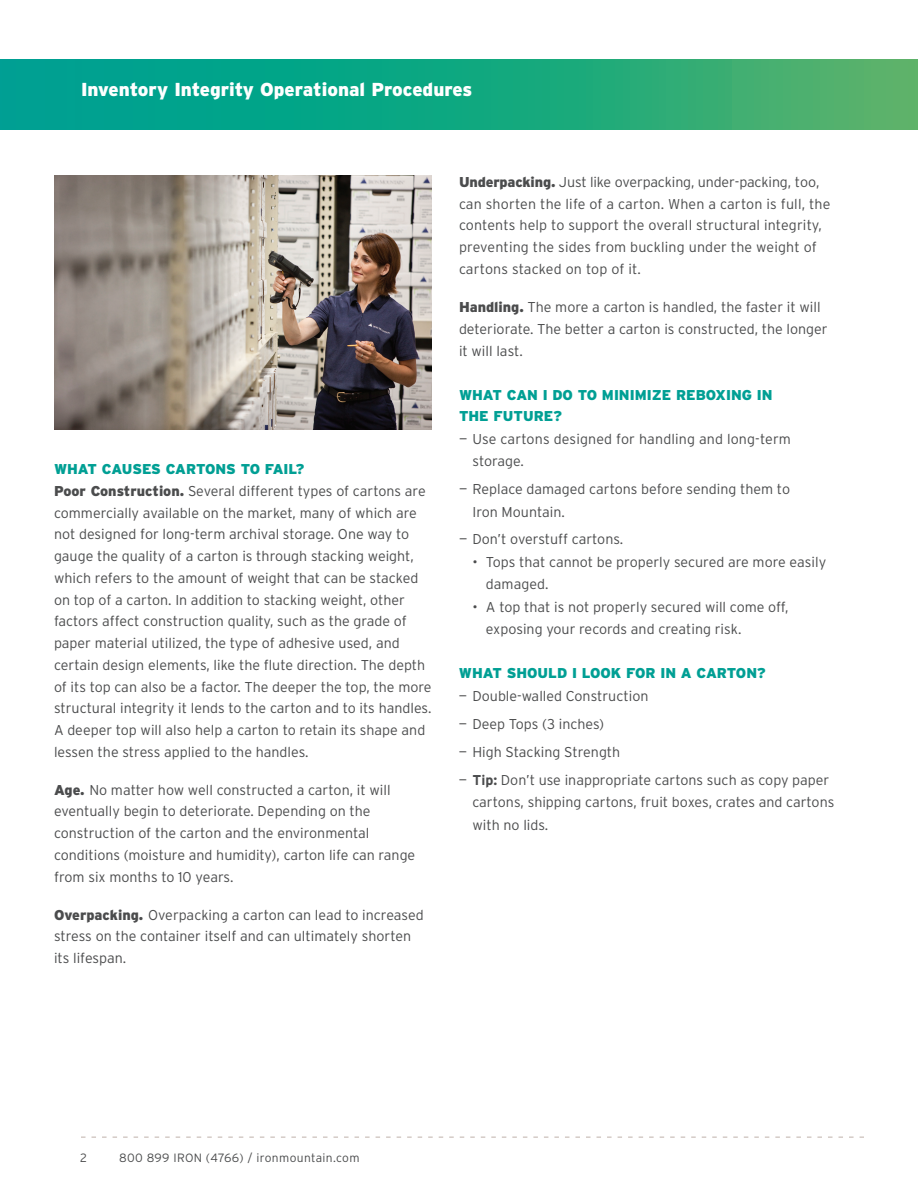
<style>
.page{position:relative;width:918px;height:1188px;background:#fff}
.page>*{position:absolute;margin:0;border:0;box-sizing:border-box;transform-origin:0 0}
.t1{font:900 18.75px "Interstate";color:#fff}
.t2{font:300 14.25px/21.8px "Interstate";color:#4b4c4d}
.t3{font:900 14.25px/21px "Interstate";color:#009f94}
.t4{font:300 12px "Interstate";letter-spacing:.03em;color:#4b4c4d}
.s1{font-weight:900;color:#009f94}
.s2{font-weight:900}
.s3{font-weight:700}
</style>
<div class="page">
<svg style="left:81px;top:1137px;width:783px;height:1px"></svg>
<svg style="left:0;top:59px;width:918px;height:70px;background:#1ba87f"></svg>
<img style="left:54px;top:176px;width:378px;height:254px">
<h1 class="t1" style="left:81px;top:79px;width:393px">INVENTORY INTEGRITY OPERATIONAL PROCEDURES</h1>
<p class="t2" style="left:54px;top:458px;width:379px"><span class="s1">WHAT CAUSES CARTONS TO FAIL?<br></span><span class="s2">POOR CONSTRUCTION.</span> Several different types of cartons are commercially available on the market, many of which are not designed for long-term archival storage. One way to gauge the quality of a carton is through stacking weight, which refers to the amount of weight that can be stacked on top of a carton. In addition to stacking weight, other factors affect construction quality, such as the grade of paper material utilized, the type of adhesive used, and certain design elements, like the flute direction. The depth of its top can also be a factor. The deeper the top, the more structural integrity it lends to the carton and to its handles.<br>A deeper top will also help a carton to retain its shape and lessen the stress applied to the handles.</p>
<p class="t2" style="left:54px;top:779px;width:363px"><span class="s2">AGE.</span> No matter how well constructed a carton, it will eventually begin to deteriorate. Depending on the construction of the carton and the environmental conditions (moisture and humidity), carton life can range from six months to 10 years.</p>
<p class="t2" style="left:54px;top:904px;width:371px"><span class="s2">OVERPACKING.</span> Overpacking a carton can lead to increased stress on the container itself and can ultimately shorten its lifespan.</p>
<p class="t2" style="left:459px;top:171px;width:373px"><span class="s2">UNDERPACKING.</span> Just like overpacking, under-packing, too, can shorten the life of a carton. When a carton is full, the contents help to support the overall structural integrity, preventing the sides from buckling under the weight of cartons stacked on top of it.</p>
<p class="t2" style="left:459px;top:296px;width:370px"><span class="s2">HANDLING.</span> The more a carton is handled, the faster it will deteriorate. The better a carton is constructed, the longer it will last.</p>
<p class="t3" style="left:459px;top:384px;width:315px">WHAT CAN I DO TO MI NIMI ZE REBOXING IN<br>THE FUTURE?</p>
<p class="t2" style="left:472px;top:427px;width:320px;line-height:22.5px;text-indent:-13px">— Use cartons designed for handling and long-term storage.</p>
<p class="t2" style="left:472px;top:478px;width:319px;line-height:22.5px;text-indent:-13px">— Replace damaged cartons before sending them to<br>Iron Mountain.</p>
<p class="t2" style="left:459px;top:528px;width:166px">— Don’t overstuff cartons.</p>
<p class="t2" style="left:486px;top:551px;width:342px;line-height:22.5px;text-indent:-13px">• Tops that cannot be properly secured are more easily damaged.</p>
<p class="t2" style="left:486px;top:596px;width:304px;line-height:22.5px;text-indent:-13px">• A top that is not properly secured will come off, exposing your records and creating risk.</p>
<p class="t3" style="left:459px;top:663px;width:308px">WHAT SHOULD I LOOK FOR IN A CARTON?</p>
<p class="t2" style="left:459px;top:685px;width:191px">— Double-walled Construction</p>
<p class="t2" style="left:459px;top:713px;width:147px">— Deep Tops (3 inches)</p>
<p class="t2" style="left:459px;top:741px;width:163px">— High Stacking Strength</p>
<p class="t2" style="left:472px;top:768px;width:363px;line-height:22.5px;text-indent:-13px">— <span class="s3">Tip:</span> Don’t use inappropriate cartons such as copy paper cartons, shipping cartons, fruit boxes, crates and cartons with no lids.</p>
<p class="t4" style="left:80px;top:1151px;width:8px">2</p>
<p class="t4" style="left:119px;top:1151px;width:242px">800 899 IRON (4766) / ironmountain.com</p>
</div>
